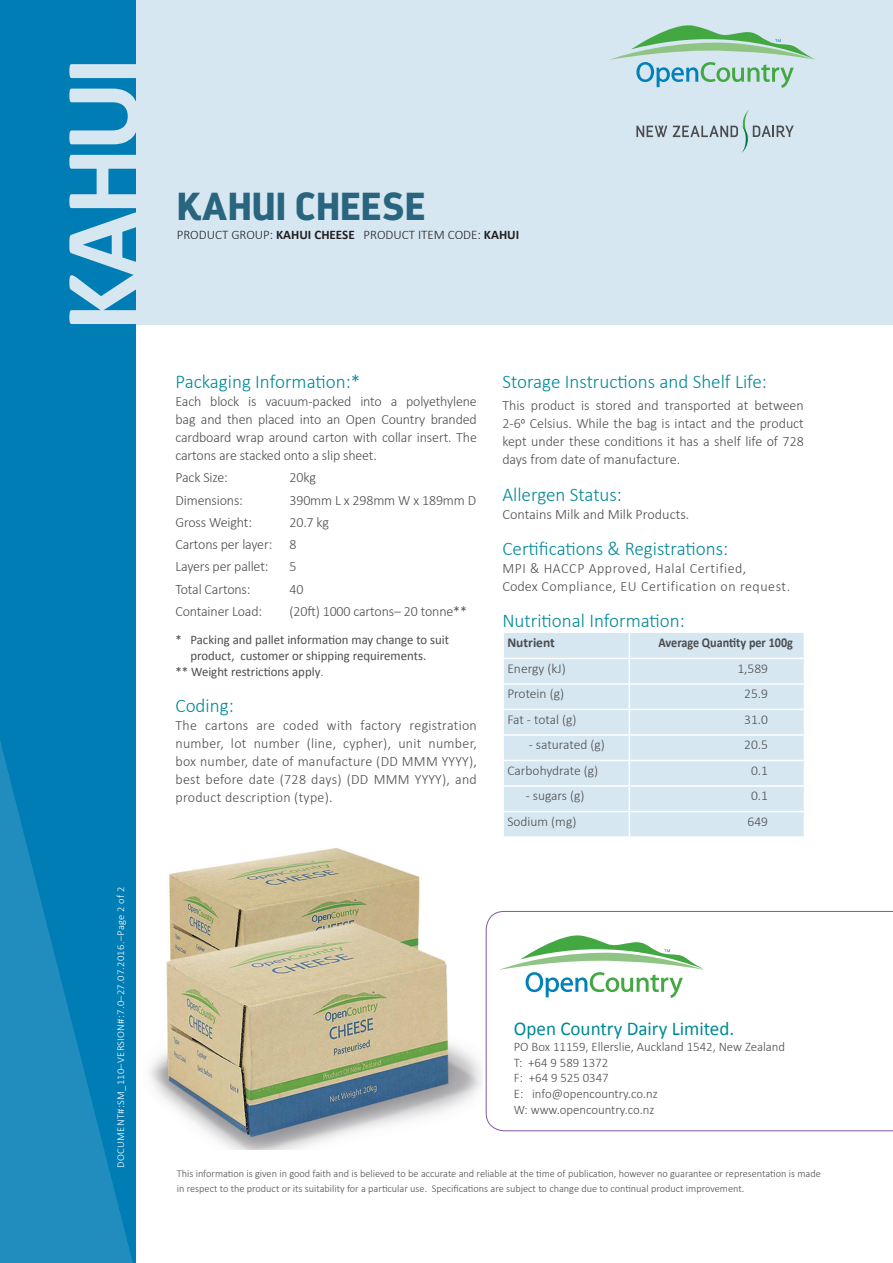
<style>
.page{position:relative;width:893px;height:1263px;background:#fff}
.page>*{position:absolute;margin:0;border:0;box-sizing:border-box;transform-origin:0 0}
.t1{font:700 108px "Calibri";letter-spacing:-.04em;color:#d7e7f2}
.t2{font:900 39px "Darwin";color:#29657e}
.t3{font:300 19.5px "Calibri";color:#008996}
.t4{font:19.5px "Calibri";color:#008996}
.t5{font:300 14.25px/18px "Calibri";letter-spacing:-.01em;color:#4b4c4d;text-align:justify}
.t6{font:300 14.25px "Calibri";letter-spacing:.04em;color:#4b4c4d}
.t7{font:300 13.5px "Calibri";color:#4b4c4d}
.t8{font:700 13.5px "Calibri";color:#4b4c4d;scale:.9 1}
.t9{font:700 13.5px "Calibri";color:#4b4c4d}
.t10{font:300 13.05px/15.6px "Calibri";color:#4b4c4d}
.t11{font:13.05px/15.6px "Calibri";color:#4b4c4d}
.t12{font:300 13.05px "Calibri";color:#231f20}
.t13{font:300 10.5px/15px "Calibri";color:#4b4c4d}
.t14{font:300 10.5px "Calibri";letter-spacing:.03em;color:#fff}
.s1{font-weight:700}
.s2{font-weight:300}
</style>
<div class="page">
<div style="left:1px;top:0;width:892px;height:324px;background:#d7e7f2"></div>
<div style="left:0;top:0;width:136px;height:1263px;background:#007db5"></div>
<svg style="left:0;top:741px;width:133px;height:522px"></svg>
<svg style="left:485px;top:911px;width:408px;height:220px"></svg>
<svg style="left:636px;top:126px;width:31px;height:11px"></svg>
<svg style="left:673px;top:110px;width:121px;height:43px"></svg>
<svg style="left:610px;top:25px;width:205px;height:63px"></svg>
<div style="left:504px;top:633px;width:300px;height:203px;background:#d7e7f2"></div>
<hr style="left:502px;top:658px;width:127px;height:1px;background:#fff">
<hr style="left:629px;top:658px;width:175px;height:1px;background:#fff">
<hr style="left:502px;top:683px;width:127px;height:2px;background:#fff">
<hr style="left:629px;top:683px;width:175px;height:2px;background:#fff">
<hr style="left:502px;top:709px;width:127px;height:1px;background:#fff">
<hr style="left:629px;top:709px;width:175px;height:1px;background:#fff">
<hr style="left:502px;top:734px;width:127px;height:2px;background:#fff">
<hr style="left:629px;top:734px;width:175px;height:2px;background:#fff">
<hr style="left:502px;top:760px;width:127px;height:1px;background:#fff">
<hr style="left:629px;top:760px;width:175px;height:1px;background:#fff">
<hr style="left:502px;top:785px;width:127px;height:2px;background:#fff">
<hr style="left:629px;top:785px;width:175px;height:2px;background:#fff">
<hr style="left:502px;top:811px;width:127px;height:1px;background:#fff">
<hr style="left:629px;top:811px;width:175px;height:1px;background:#fff">
<svg style="left:629px;top:633px;width:1px;height:203px"></svg>
<img style="left:149px;top:847px;width:333px;height:302px">
<p class="t1" style="left:33px;top:331px;width:276px;rotate:-90deg">KAHUI</p>
<p class="t14" style="left:114px;top:1168px;width:283px;rotate:-90deg">DOCUMENT#:SM_110–VERSION#:7.0–27.07.2016.–Page 2 of 2</p>
<p class="t2" style="left:177px;top:182px;width:250px">KAHUI CHEESE</p>
<p class="t12" style="left:177px;top:227px;width:344px">PRODUCT GROUP: <span class="s1">KAHUI CHEESE</span> PRODUCT ITEM CODE: <span class="s1">KAHUI</span></p>
<p class="t3" style="left:175px;top:370px;width:186px">Packaging Information:*</p>
<p class="t5" style="left:175px;top:392px;width:303px">Each block is vacuum-packed into a polyethylene bag and then placed into an Open Country branded cardboard wrap around carton with collar insert. The cartons are stacked onto a slip sheet.</p>
<p class="t5" style="left:175px;top:468px;width:54px">Pack Size:</p>
<p class="t5" style="left:289px;top:468px;width:28px">20kg</p>
<p class="t5" style="left:175px;top:490px;width:69px">Dimensions:</p>
<p class="t5" style="left:289px;top:490px;width:188px">390mm L x 298mm W x 189mm D</p>
<p class="t5" style="left:175px;top:512px;width:78px">Gross Weight:</p>
<p class="t5" style="left:289px;top:512px;width:41px">20.7 kg</p>
<p class="t5" style="left:175px;top:535px;width:123px">Cartons per layer: 8</p>
<p class="t5" style="left:175px;top:557px;width:94px">Layers per pallet:</p>
<p class="t5" style="left:289px;top:557px;width:9px">5</p>
<p class="t5" style="left:175px;top:579px;width:77px">Total Cartons:</p>
<p class="t5" style="left:289px;top:579px;width:16px">40</p>
<p class="t5" style="left:175px;top:602px;width:88px">Container Load:</p>
<p class="t5" style="left:289px;top:602px;width:179px">(20ft) 1000 cartons– 20 tonne**</p>
<p class="t11" style="left:191px;top:632px;width:260px;text-indent:-15px">* Packing and pallet information may change to suit product, customer or shipping requirements.</p>
<p class="t11" style="left:175px;top:664px;width:150px">** Weight restrictions apply<span class="s2">.</span></p>
<p class="t3" style="left:175px;top:694px;width:60px">Coding:</p>
<p class="t5" style="left:175px;top:716px;width:303px">The cartons are coded with factory registration number, lot number (line, cypher), unit number, box number, date of manufacture (DD MMM YYYY), best before date (728 days) (DD MMM YYYY), and product description (type).</p>
<p class="t3" style="left:502px;top:370px;width:266px">Storage Instructions and Shelf Life:</p>
<p class="t5" style="left:502px;top:396px;width:303px">This product is stored and transported at between 2-60 Celsius. While the bag is intact and the product kept under these conditions it has a shelf life of 728 days from date of manufacture.</p>
<p class="t3" style="left:502px;top:482px;width:121px">Allergen Status:</p>
<p class="t5" style="left:502px;top:504px;width:189px">Contains Milk and Milk Products.</p>
<p class="t3" style="left:502px;top:536px;width:227px">Certifications &amp; Registrations:</p>
<p class="t6" style="left:502px;top:559px;width:246px">MPI &amp; HACCP Approved, Halal Certified,</p>
<p class="t6" style="left:502px;top:577px;width:289px">Codex Compliance, EU Certification on request.</p>
<p class="t3" style="left:502px;top:608px;width:184px">Nutritional Information:</p>
<p class="t9" style="left:507px;top:634px;width:49px">Nutrient</p>
<p class="t8" style="left:658px;top:634px;width:151px">Average Quantity per 100g</p>
<p class="t7" style="left:507px;top:660px;width:60px">Energy (kJ)</p>
<p class="t7" style="left:737px;top:660px;width:32px">1,589</p>
<p class="t7" style="left:507px;top:685px;width:58px">Protein (g)</p>
<p class="t7" style="left:744px;top:685px;width:25px">25.9</p>
<p class="t7" style="left:507px;top:711px;width:71px">Fat - total (g)</p>
<p class="t7" style="left:744px;top:711px;width:25px">31.0</p>
<p class="t7" style="left:529px;top:736px;width:78px">- saturated (g)</p>
<p class="t7" style="left:744px;top:736px;width:25px">20.5</p>
<p class="t7" style="left:507px;top:762px;width:92px">Carbohydrate (g)</p>
<p class="t7" style="left:751px;top:762px;width:18px">0.1</p>
<p class="t7" style="left:526px;top:787px;width:60px">- sugars (g)</p>
<p class="t7" style="left:751px;top:787px;width:18px">0.1</p>
<p class="t7" style="left:507px;top:813px;width:70px">Sodium (mg)</p>
<p class="t7" style="left:747px;top:813px;width:22px">649</p>
<h3 class="t4" style="left:514px;top:1016px;width:222px">Open Country Dairy Limited.</h3>
<p class="t10" style="left:514px;top:1038px;width:273px">PO Box 11159, Ellerslie, Auckland 1542, New Zealand<br>T: +64 9 589 1372<br>F: +64 9 525 0347<br>E: info@opencountry.co.nz<br>W: www.opencountry.co.nz</p>
<p class="t13" style="left:177px;top:1166px;width:645px">This information is given in good faith and is believed to be accurate and reliable at the time of publication, however no guarantee or representation is made in respect to the product or its suitability for a particular use. Specifications are subject to change due to continual product improvement.</p>
</div>
